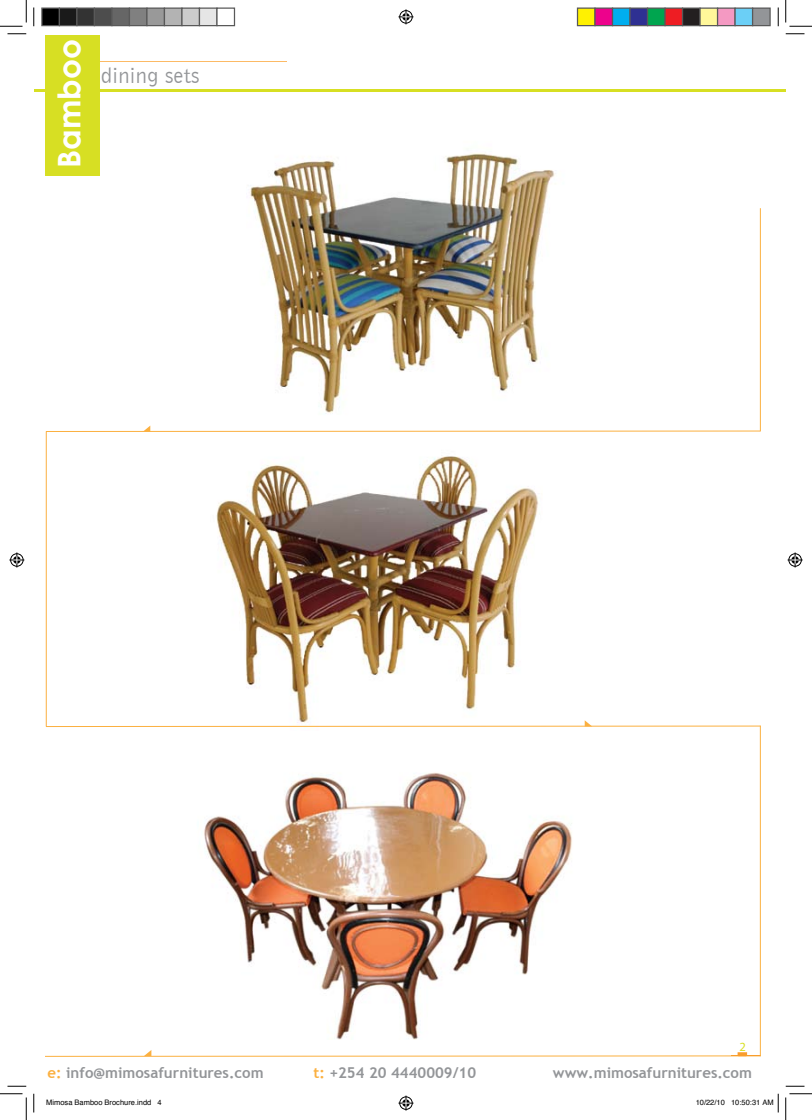
<style>
.page{position:relative;width:812px;height:1120px;background:#fff}
.page>*{position:absolute;margin:0;border:0;box-sizing:border-box;transform-origin:0 0}
.t1{font:700 31.25px "Century Gothic";color:#fff}
.t2{font:22.5px "Bell Gothic BT";color:#939598}
.t3{font:700 15px "Trebuchet MS";color:#939598}
.t4{font:12.5px "Myriad Pro";color:#d7df23}
.t5{font:7.5px "Helvetica";color:#000}
.s1{color:#fbb040}
</style>
<div class="page">
<img style="left:204px;top:772px;width:368px;height:268px">
<img style="left:216px;top:456px;width:323px;height:264px">
<hr style="left:97px;top:61px;width:189px;height:1px;background:#fcba65">
<div style="left:45px;top:35px;width:54px;height:140px;background:#d7df23"></div>
<hr style="left:34px;top:89px;width:744px;height:3px;background:#d7df23">
<svg style="left:45px;top:426px;width:716px;height:6px"></svg>
<svg style="left:45px;top:720px;width:716px;height:7px"></svg>
<svg style="left:45px;top:1050px;width:716px;height:7px"></svg>
<hr style="left:760px;top:208px;width:1px;height:223px;background:#fbb040">
<hr style="left:46px;top:431px;width:1px;height:295px;background:#fbb040">
<hr style="left:760px;top:726px;width:1px;height:330px;background:#fbb040">
<img style="left:250px;top:153px;width:305px;height:261px">
<svg style="left:778px;top:89px;width:7px;height:3px"></svg>
<svg style="left:8px;top:33px;width:18px;height:2px"></svg>
<svg style="left:785px;top:33px;width:19px;height:2px"></svg>
<svg style="left:8px;top:1085px;width:18px;height:2px"></svg>
<svg style="left:785px;top:1085px;width:19px;height:2px"></svg>
<svg style="left:33px;top:8px;width:2px;height:18px"></svg>
<svg style="left:33px;top:1094px;width:2px;height:18px"></svg>
<svg style="left:777px;top:8px;width:2px;height:18px"></svg>
<svg style="left:0;top:0;width:27px;height:27px"></svg>
<svg style="left:0;top:1093px;width:27px;height:27px"></svg>
<svg style="left:785px;top:0;width:27px;height:27px"></svg>
<svg style="left:785px;top:1093px;width:27px;height:27px"></svg>
<svg style="left:398px;top:9px;width:15px;height:15px"></svg>
<svg style="left:398px;top:1095px;width:15px;height:15px"></svg>
<svg style="left:9px;top:552px;width:15px;height:15px"></svg>
<svg style="left:787px;top:552px;width:15px;height:15px"></svg>
<div style="left:42px;top:8px;width:17px;height:18px;background:#000"></div>
<div style="left:41px;top:8px;width:19px;height:18px;border:1px solid #595959"></div>
<div style="left:59px;top:8px;width:18px;height:18px;background:#1a1a1a"></div>
<div style="left:59px;top:8px;width:19px;height:18px;border:1px solid #595959"></div>
<div style="left:77px;top:8px;width:17px;height:18px;background:#333"></div>
<div style="left:76px;top:8px;width:19px;height:18px;border:1px solid #595959"></div>
<div style="left:94px;top:8px;width:18px;height:18px;background:#4d4d4d"></div>
<div style="left:94px;top:8px;width:18px;height:18px;border:1px solid #595959"></div>
<div style="left:112px;top:8px;width:17px;height:18px;background:#666"></div>
<div style="left:111px;top:8px;width:19px;height:18px;border:1px solid #595959"></div>
<div style="left:129px;top:8px;width:18px;height:18px;background:#808080"></div>
<div style="left:129px;top:8px;width:19px;height:18px;border:1px solid #595959"></div>
<div style="left:147px;top:8px;width:17px;height:18px;background:#999"></div>
<div style="left:146px;top:8px;width:19px;height:18px;border:1px solid #595959"></div>
<div style="left:164px;top:8px;width:18px;height:18px;background:#b3b3b3"></div>
<div style="left:164px;top:8px;width:18px;height:18px;border:1px solid #595959"></div>
<div style="left:182px;top:8px;width:17px;height:18px;background:#ccc"></div>
<div style="left:181px;top:8px;width:19px;height:18px;border:1px solid #595959"></div>
<div style="left:199px;top:8px;width:18px;height:18px;background:#e6e6e6"></div>
<div style="left:199px;top:8px;width:19px;height:18px;border:1px solid #595959"></div>
<div style="left:216px;top:8px;width:19px;height:18px;border:1px solid #595959"></div>
<div style="left:577px;top:8px;width:18px;height:18px;background:#fff101"></div>
<div style="left:577px;top:8px;width:18px;height:18px;border:1px solid #595959"></div>
<div style="left:595px;top:8px;width:17px;height:18px;background:#ed028c"></div>
<div style="left:594px;top:8px;width:19px;height:18px;border:1px solid #595959"></div>
<div style="left:612px;top:8px;width:18px;height:18px;background:#00aeef"></div>
<div style="left:612px;top:8px;width:18px;height:18px;border:1px solid #595959"></div>
<div style="left:630px;top:8px;width:17px;height:18px;background:#2e3092"></div>
<div style="left:629px;top:8px;width:19px;height:18px;border:1px solid #595959"></div>
<div style="left:647px;top:8px;width:18px;height:18px;background:#00a54f"></div>
<div style="left:647px;top:8px;width:18px;height:18px;border:1px solid #595959"></div>
<div style="left:665px;top:8px;width:17px;height:18px;background:#ee1d23"></div>
<div style="left:664px;top:8px;width:19px;height:18px;border:1px solid #595959"></div>
<div style="left:682px;top:8px;width:18px;height:18px;background:#231f20"></div>
<div style="left:682px;top:8px;width:18px;height:18px;border:1px solid #595959"></div>
<div style="left:700px;top:8px;width:17px;height:18px;background:#fff79a"></div>
<div style="left:699px;top:8px;width:19px;height:18px;border:1px solid #595959"></div>
<div style="left:717px;top:8px;width:18px;height:18px;background:#f499c2"></div>
<div style="left:717px;top:8px;width:18px;height:18px;border:1px solid #595959"></div>
<div style="left:735px;top:8px;width:17px;height:18px;background:#6bcff6"></div>
<div style="left:734px;top:8px;width:19px;height:18px;border:1px solid #595959"></div>
<div style="left:752px;top:8px;width:18px;height:18px;background:#939598"></div>
<div style="left:752px;top:8px;width:18px;height:18px;border:1px solid #595959"></div>
<svg style="left:777px;top:1094px;width:2px;height:18px"></svg>
<h1 class="t1" style="left:49px;top:168px;width:130px;rotate:-90deg">Bamboo</h1>
<h2 class="t2" style="left:101px;top:61px;width:100px">dining sets</h2>
<p class="t4" style="left:739px;top:1039px;width:8px">2</p>
<p class="t3" style="left:48px;top:1063px;width:218px"><span class="s1">e:</span> info@mimosafurnitures.com</p>
<p class="t3" style="left:313px;top:1063px;width:164px"><span class="s1">t:</span> +254 20 4440009/10</p>
<p class="t3" style="left:553px;top:1063px;width:200px">www.mimosafurnitures.com</p>
<p class="t5" style="left:46px;top:1096px;width:117px">Mimosa Bamboo Brochure.indd 4</p>
<p class="t5" style="left:695px;top:1096px;width:79px">10/22/10 10:50:31 AM</p>
</div>
